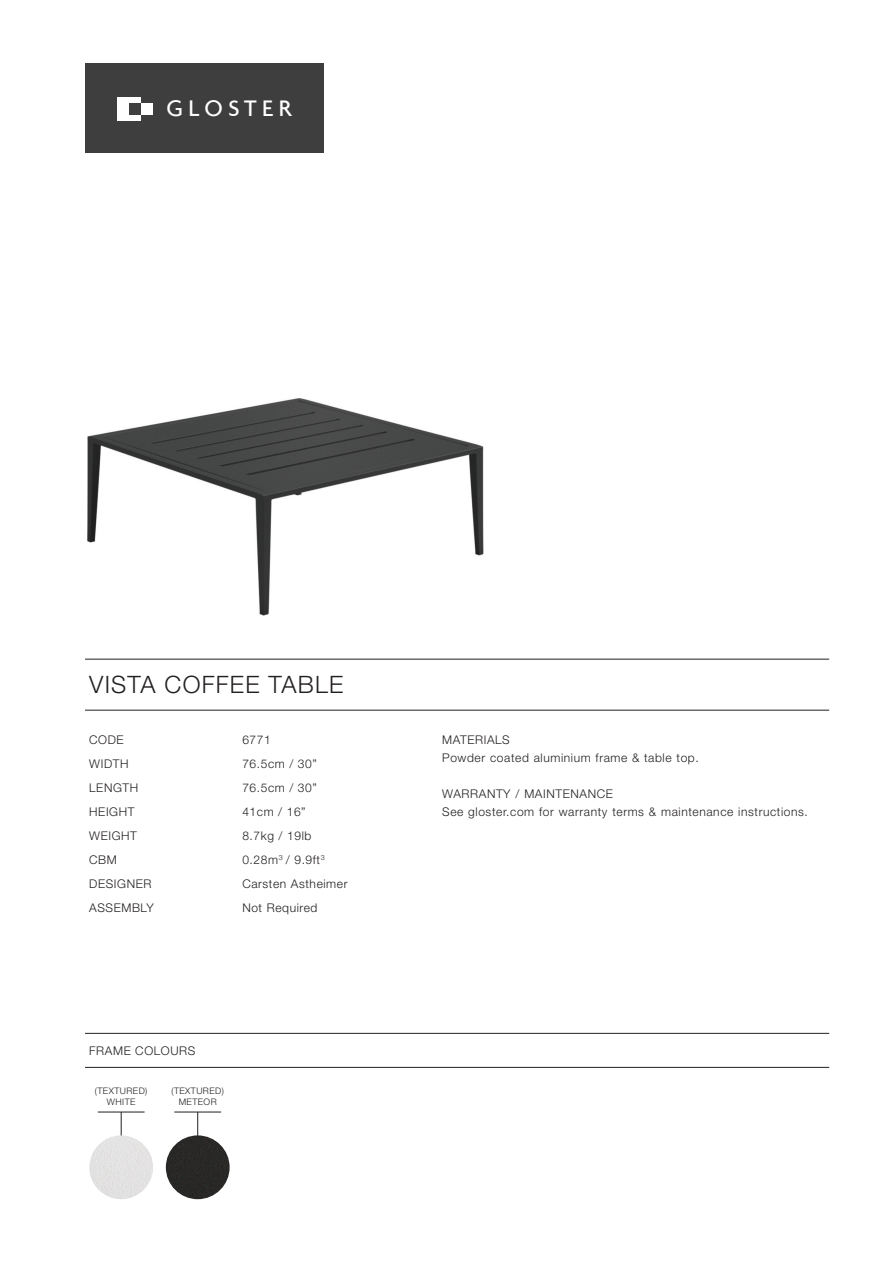
<style>
.page{position:relative;width:893px;height:1263px;background:#fff}
.page>*{position:absolute;margin:0;border:0;box-sizing:border-box;transform-origin:0 0}
.t1{font:500 24.3px "Agenda";letter-spacing:.225em;color:#fff}
.t2{font:300 24px "Helvetica Neue LT Std";letter-spacing:.05em;color:#231f20}
.t3{font:300 12px/24px "Helvetica Neue LT Std";letter-spacing:.05em;color:#231f20}
.t4{font:300 9px/10.8px "Helvetica Neue LT Std";letter-spacing:.05em;color:#231f20;text-align:center}
</style>
<div class="page">
<img style="left:88px;top:399px;width:395px;height:217px">
<hr style="left:85px;top:659px;width:744px;height:1px;background:#231f20">
<hr style="left:85px;top:710px;width:744px;height:1px;background:#231f20">
<hr style="left:85px;top:1067px;width:744px;height:1px;background:#231f20">
<hr style="left:85px;top:1033px;width:744px;height:1px;background:#231f20">
<div style="left:85px;top:64px;width:238px;height:89px;background:#3e3e3f"></div>
<svg style="left:121px;top:1113px;width:1px;height:22px"></svg>
<div style="left:89px;top:1135px;width:64px;height:64px;background:#e3e2e2;border-radius:50%"></div>
<hr style="left:98px;top:1112px;width:47px;height:1px;background:#231f20">
<svg style="left:197px;top:1113px;width:1px;height:22px"></svg>
<div style="left:166px;top:1135px;width:64px;height:64px;background:#292826;border-radius:50%"></div>
<hr style="left:174px;top:1112px;width:47px;height:1px;background:#231f20">
<img style="left:117px;top:97px;width:35px;height:23px">
<h1 class="t1" style="left:166px;top:94px;width:126px">GLOSTER</h1>
<h2 class="t2" style="left:89px;top:676px;width:256px">VISTA COFFEE TABLE</h2>
<p class="t3" style="left:89px;top:729px;width:66px">CODE<br>WIDTH<br>LENGTH<br>HEIGHT<br>WEIGHT<br>CBM<br>DESIGNER<br>ASSEMBLY</p>
<p class="t3" style="left:242px;top:729px;width:107px">6771<br>76.5cm / 30”<br>76.5cm / 30”<br>41cm / 16”<br>8.7kg / 19lb<br>0.28m<sup>3</sup> / 9.9ft<sup>3<br></sup>Carsten Astheimer<br>Not Required</p>
<p class="t3" style="left:89px;top:1039px;width:108px">FRAME COLOURS</p>
<p class="t4" style="left:95px;top:1087px;width:54px">(TEXTURED)<br>WHITE</p>
<p class="t4" style="left:171px;top:1087px;width:54px">(TEXTURED)<br>METEOR</p>
<p class="t3" style="left:442px;top:732px;width:258px;line-height:18px">MATERIALS<br>Powder coated aluminium frame &amp; table top.</p>
<p class="t3" style="left:442px;top:786px;width:367px;line-height:18px">WARRANTY / MAINTENANCE<br>See gloster.com for warranty terms &amp; maintenance instructions.</p>
</div>
